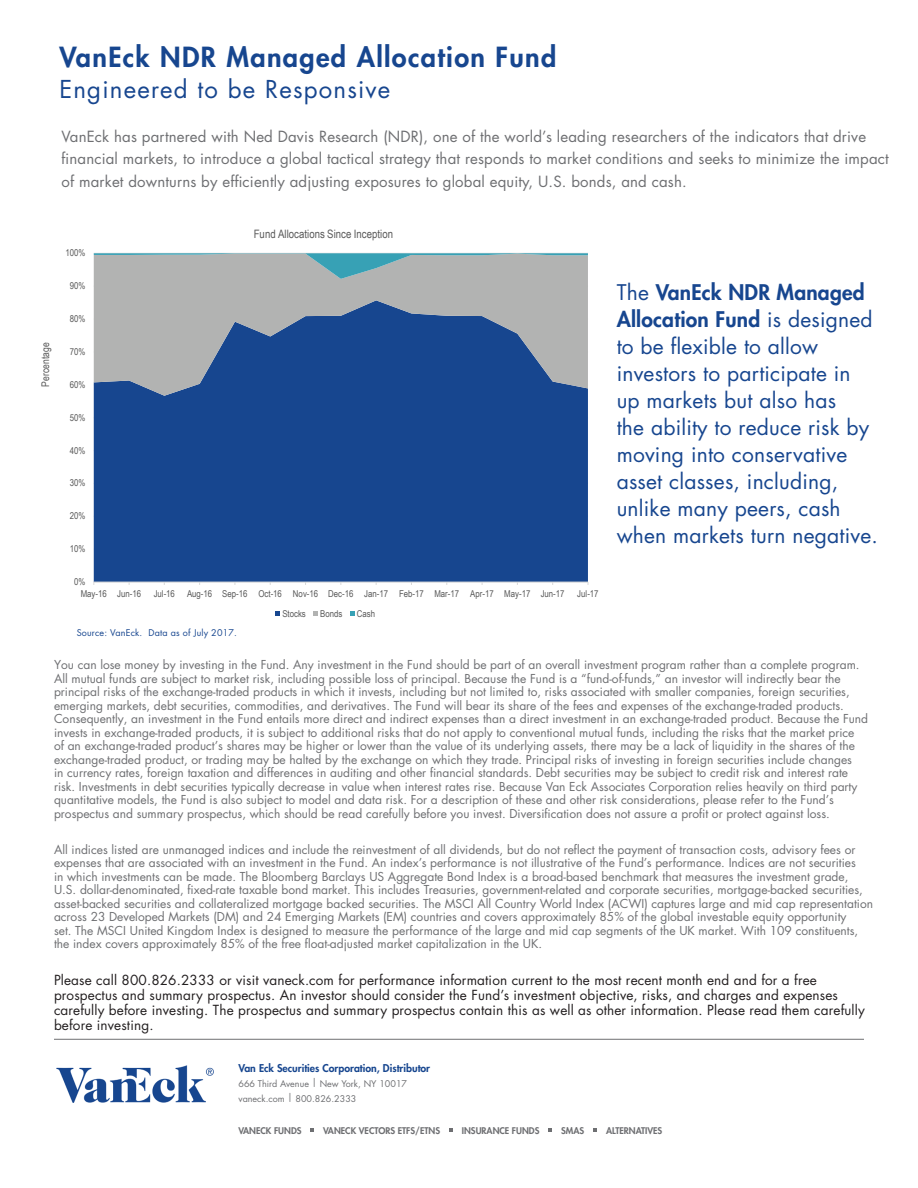
<style>
.page{position:relative;width:918px;height:1188px;background:#fff}
.page>*{position:absolute;margin:0;border:0;box-sizing:border-box;transform-origin:0 0}
.t1{font:800 27px "Futura Std";letter-spacing:.05em;color:#17468f}
.t2{font:24px "Futura Std";letter-spacing:.05em;color:#17468f}
.Body_8_5_14{font:21px/27px "Futura Std";letter-spacing:.01em;color:#17468f}
.Body_8_5_14-2{font:15px/22.5px "Futura Std";letter-spacing:.01em;color:#6e6f72}
.Footnotes{font:13.5px/15px "Futura Std";letter-spacing:.01em;color:#231f20}
.Footnotes-2{font:12px/13.5px "Futura Std";color:#6e6f72}
.t3{font:11.55px "Arial Narrow";color:#595959}
.t4{font:10.65px "Arial Narrow";color:#595959}
.t5{font:800 10.5px "Futura Std";color:#17468f}
.t6{font:9.45px "Arial Narrow";letter-spacing:-.005em;color:#595959}
.t7{font:800 9px "Futura Std";color:#6e6f72}
.t8{font:9px/15px "Futura Std";color:#6e6f72}
.Chart_Title{font:9px "Futura Std";letter-spacing:.02em;color:#17468f}
.s1{font-weight:800}
</style>
<div class="page">
<svg style="left:311px;top:1128px;width:3px;height:4px"></svg>
<svg style="left:449px;top:1128px;width:4px;height:4px"></svg>
<svg style="left:548px;top:1128px;width:4px;height:4px"></svg>
<svg style="left:593px;top:1128px;width:4px;height:4px"></svg>
<hr style="left:54px;top:1039px;width:810px;height:1px;background:#6e6f72">
<div style="left:94px;top:396px;width:494px;height:186px;background:#17468f"></div>
<svg style="left:94px;top:279px;width:494px;height:117px;background:#6b81a2"></svg>
<svg style="left:94px;top:253px;width:494px;height:26px;background:#a0b1b3"></svg>
<hr style="left:94px;top:582px;width:494px;height:1px;background:#d9d9d9">
<svg style="left:275px;top:611px;width:5px;height:5px"></svg>
<svg style="left:313px;top:611px;width:5px;height:5px"></svg>
<svg style="left:350px;top:611px;width:5px;height:5px"></svg>
<img style="left:56px;top:1065px;width:158px;height:38px">
<h1 class="t1" style="left:59px;top:40px;width:499px">VanEck NDR Managed Allocation Fund</h1>
<h2 class="t2" style="left:59px;top:74px;width:333px">Engineered to be Responsive</h2>
<p class="Body_8_5_14-2" style="left:62px;top:125px;width:829px">VanEck has partnered with Ned Davis Research (NDR), one of the world’s leading researchers of the indicators that drive financial markets, to introduce a global tactical strategy that responds to market conditions and seeks to minimize the impact of market downturns by efficiently adjusting exposures to global equity, U.S. bonds, and cash.</p>
<p class="t4" style="left:38px;top:387px;width:45px;rotate:-90deg">Percentage</p>
<p class="t6" style="left:65px;top:246px;width:22px">100%</p>
<p class="t6" style="left:70px;top:279px;width:17px">90%</p>
<p class="t6" style="left:70px;top:312px;width:17px">80%</p>
<p class="t6" style="left:70px;top:345px;width:17px">70%</p>
<p class="t6" style="left:70px;top:378px;width:17px">60%</p>
<p class="t6" style="left:70px;top:410px;width:17px">50%</p>
<p class="t6" style="left:70px;top:443px;width:17px">40%</p>
<p class="t6" style="left:70px;top:476px;width:17px">30%</p>
<p class="t6" style="left:70px;top:509px;width:17px">20%</p>
<p class="t6" style="left:70px;top:542px;width:17px">10%</p>
<p class="t6" style="left:74px;top:575px;width:13px">0%</p>
<p class="t3" style="left:254px;top:225px;width:141px">Fund Allocations Since Inception</p>
<p class="t6" style="left:81px;top:586px;width:62px">May-16 Jun-16</p>
<p class="t6" style="left:154px;top:586px;width:23px">Jul-16</p>
<p class="t6" style="left:187px;top:586px;width:379px">Aug-16 Sep-16 Oct-16 Nov-16 Dec-16 Jan-17 Feb-17 Mar-17 Apr-17 May-17 Jun-17</p>
<p class="t6" style="left:577px;top:586px;width:23px">Jul-17</p>
<p class="Chart_Title" style="left:77px;top:626px;width:162px">Source: VanEck. Data as of July 2017.</p>
<p class="t6" style="left:282px;top:607px;width:25px">Stocks</p>
<p class="t6" style="left:320px;top:607px;width:24px">Bonds</p>
<p class="t6" style="left:357px;top:607px;width:20px">Cash</p>
<p class="Body_8_5_14" style="left:617px;top:279px;width:263px">The <span class="s1">VanEck NDR Managed<br>Allocation Fund</span> is designed to be flexible to allow investors to participate in up markets but also has<br>the ability to reduce risk by moving into conservative asset classes, including, unlike many peers, cash when markets turn negative.</p>
<p class="Footnotes-2" style="left:54px;top:658px;width:816px">You can lose money by investing in the Fund. Any investment in the Fund should be part of an overall investment program rather than a complete program.<br>All mutual funds are subject to market risk, including possible loss of principal. Because the Fund is a “fund-of-funds,” an investor will indirectly bear the principal risks of the exchange-traded products in which it invests, including but not limited to, risks associated with smaller companies, foreign securities, emerging markets, debt securities, commodities, and derivatives. The Fund will bear its share of the fees and expenses of the exchange-traded products.<br>Consequently, an investment in the Fund entails more direct and indirect expenses than a direct investment in an exchange-traded product. Because the Fund invests in exchange-traded products, it is subject to additional risks that do not apply to conventional mutual funds, including the risks that the market price<br>of an exchange-traded product’s shares may be higher or lower than the value of its underlying assets, there may be a lack of liquidity in the shares of the exchange-traded product, or trading may be halted by the exchange on which they trade. Principal risks of investing in foreign securities include changes<br>in currency rates, foreign taxation and differences in auditing and other financial standards. Debt securities may be subject to credit risk and interest rate risk. Investments in debt securities typically decrease in value when interest rates rise. Because Van Eck Associates Corporation relies heavily on third party quantitative models, the Fund is also subject to model and data risk. For a description of these and other risk considerations, please refer to the Fund’s prospectus and summary prospectus, which should be read carefully before you invest. Diversification does not assure a profit or protect against loss.</p>
<p class="Footnotes-2" style="left:54px;top:843px;width:821px">All indices listed are unmanaged indices and include the reinvestment of all dividends, but do not reflect the payment of transaction costs, advisory fees or expenses that are associated with an investment in the Fund. An index’s performance is not illustrative of the Fund’s performance. Indices are not securities<br>in which investments can be made. The Bloomberg Barclays US Aggregate Bond Index is a broad-based benchmark that measures the investment grade, U.S. dollar-denominated, fixed-rate taxable bond market. This includes Treasuries, government-related and corporate securities, mortgage-backed securities, asset-backed securities and collateralized mortgage backed securities. The MSCI All Country World Index (ACWI) captures large and mid cap representation across 23 Developed Markets (DM) and 24 Emerging Markets (EM) countries and covers approximately 85% of the global investable equity opportunity<br>set. The MSCI United Kingdom Index is designed to measure the performance of the large and mid cap segments of the UK market. With 109 constituents, the index covers approximately 85% of the free float-adjusted market capitalization in the UK.</p>
<p class="Footnotes" style="left:54px;top:973px;width:812px">Please call 800.826.2333 or visit vaneck.com for performance information current to the most recent month end and for a free prospectus and summary prospectus. An investor should consider the Fund’s investment objective, risks, and charges and expenses carefully before investing. The prospectus and summary prospectus contain this as well as other information. Please read them carefully before investing.</p>
<p class="t5" style="left:238px;top:1061px;width:193px">Van Eck Securities Corporation, Distributor</p>
<p class="t8" style="left:238px;top:1076px;width:170px">666 Third Avenue | New York, NY 10017 vaneck.com | 800.826.2333</p>
<p class="t7" style="left:238px;top:1125px;width:65px">VANECK FUNDS</p>
<p class="t7" style="left:323px;top:1125px;width:118px">VANECK VECTORS ETFS/ETNS</p>
<p class="t7" style="left:462px;top:1125px;width:79px">INSURANCE FUNDS</p>
<p class="t7" style="left:561px;top:1125px;width:25px">SMAS</p>
<p class="t7" style="left:606px;top:1125px;width:58px">ALTERNATIVES</p>
</div>
